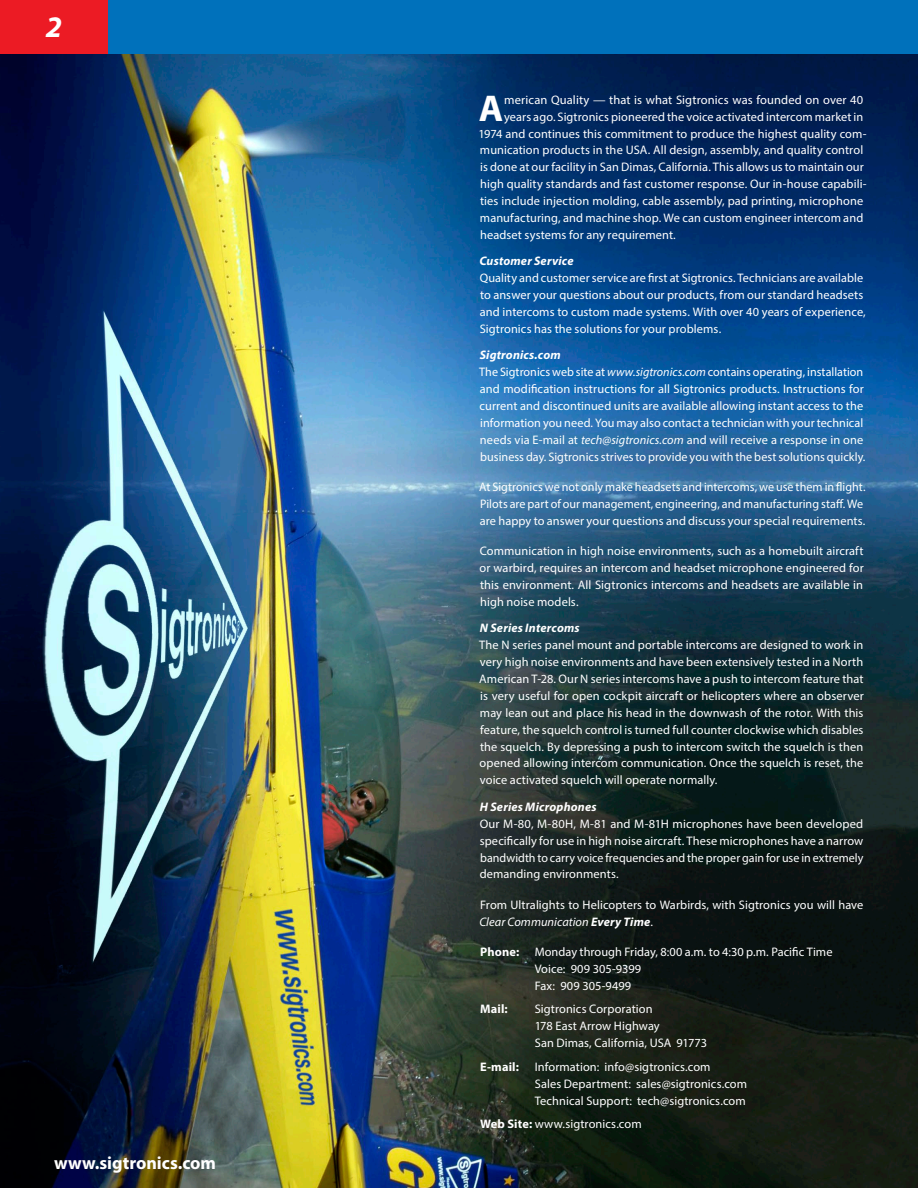
<style>
.page{position:relative;width:918px;height:1188px;background:#fff}
.page>*{position:absolute;margin:0;border:0;box-sizing:border-box;transform-origin:0 0}
.t1{font:700 37.35px "Myriad Pro";color:#fff}
.t2{font:italic 700 30px "Myriad Pro";color:#fff}
.t3{font:700 18px "Myriad Pro";color:#fff}
.t4{font:12.3px/16.8px "Myriad Pro";letter-spacing:.005em;color:#fff}
.t5{font:italic 700 12.3px "Myriad Pro";letter-spacing:.015em;color:#fff}
.t6{font:700 12.3px "Myriad Pro";letter-spacing:.01em;color:#fff}
.s1{font-style:italic}
.s2{font-weight:700;font-style:italic}
.s3{font-weight:700}
</style>
<div class="page">
<div style="left:0;top:0;width:108px;height:54px;background:#ec1b24"></div>
<div style="left:108px;top:0;width:810px;height:54px;background:#0071bb"></div>
<img style="left:0;top:54px;width:918px;height:1134px">
<p class="t2" style="left:46px;top:7px;width:18px">2</p>
<p class="t3" style="left:54px;top:1151px;width:164px">www.sigtronics.com</p>
<p class="t1" style="left:479px;top:84px;width:26px">A</p>
<p class="t4" style="left:504px;top:91px;width:360px">merican Quality — that is what Sigtronics was founded on over 40</p>
<p class="t4" style="left:504px;top:108px;width:361px">years ago. Sigtronics pioneered the voice activated intercom market in</p>
<p class="t4" style="left:479px;top:125px;width:390px">1974 and continues this commitment to produce the highest quality com-</p>
<p class="t4" style="left:480px;top:142px;width:385px">munication products in the USA. All design, assembly, and quality control</p>
<p class="t4" style="left:480px;top:159px;width:385px">is done at our facility in San Dimas, California. This allows us to maintain our</p>
<p class="t4" style="left:480px;top:175px;width:388px">high quality standards and fast customer response. Our in-house capabili-</p>
<p class="t4" style="left:480px;top:192px;width:385px">ties include injection molding, cable assembly, pad printing, microphone</p>
<p class="t4" style="left:480px;top:209px;width:385px">manufacturing, and machine shop. We can custom engineer intercom and</p>
<p class="t4" style="left:480px;top:226px;width:197px">headset systems for any requirement.</p>
<p class="t5" style="left:479px;top:253px;width:96px">Customer Service</p>
<p class="t4" style="left:480px;top:270px;width:388px">Quality and customer service are first at Sigtronics. Technicians are available to answer your questions about our products, from our standard headsets and intercoms to custom made systems. With over 40 years of experience, Sigtronics has the solutions for your problems.</p>
<p class="t5" style="left:480px;top:347px;width:83px">Sigtronics.com</p>
<p class="t4" style="left:479px;top:364px;width:388px">The Sigtronics web site at <span class="s1">www.sigtronics.com</span> contains operating, installation and modification instructions for all Sigtronics products. Instructions for current and discontinued units are available allowing instant access to the information you need. You may also contact a technician with your technical needs via E-mail at <span class="s1">tech@sigtronics.com</span> and will receive a response in one business day. Sigtronics strives to provide you with the best solutions quickly.</p>
<p class="t4" style="left:479px;top:478px;width:388px">At Sigtronics we not only make headsets and intercoms, we use them in flight.<br>Pilots are part of our management, engineering, and manufacturing staff. We are happy to answer your questions and discuss your special requirements.</p>
<p class="t4" style="left:480px;top:543px;width:386px;text-align:justify">Communication in high noise environments, such as a homebuilt aircraft or warbird, requires an intercom and headset microphone engineered for this environment. All Sigtronics intercoms and headsets are available in high noise models.</p>
<p class="t5" style="left:480px;top:620px;width:101px">N Series Intercoms</p>
<p class="t4" style="left:479px;top:637px;width:386px;text-align:justify">The N series panel mount and portable intercoms are designed to work in very high noise environments and have been extensively tested in a North American T-28. Our N series intercoms have a push to intercom feature that is very useful for open cockpit aircraft or helicopters where an observer may lean out and place his head in the downwash of the rotor. With this feature, the squelch control is turned full counter clockwise which disables the squelch. By depressing a push to intercom switch the squelch is then opened allowing intercom communication. Once the squelch is reset, the voice activated squelch will operate normally.</p>
<p class="t5" style="left:480px;top:799px;width:118px">H Series Microphones</p>
<p class="t4" style="left:480px;top:815px;width:385px;text-align:justify">Our M-80, M-80H, M-81 and M-81H microphones have been developed specifically for use in high noise aircraft. These microphones have a narrow bandwidth to carry voice frequencies and the proper gain for use in extremely demanding environments.</p>
<p class="t4" style="left:479px;top:896px;width:385px">From Ultralights to Helicopters to Warbirds, with Sigtronics you will have<br><span class="s1">Clear Communication</span> <span class="s2">Every Time</span>.</p>
<p class="t4" style="left:480px;top:943px;width:354px"><span class="s3">Phone:</span> Monday through Friday, 8:00 a.m. to 4:30 p.m. Pacific Time</p>
<p class="t4" style="left:535px;top:960px;width:108px">Voice: 909 305-9399</p>
<p class="t4" style="left:535px;top:977px;width:98px">Fax: 909 305-9499</p>
<p class="t6" style="left:480px;top:1001px;width:29px">Mail:</p>
<p class="t4" style="left:535px;top:1001px;width:119px">Sigtronics Corporation</p>
<p class="t4" style="left:535px;top:1018px;width:127px">178 East Arrow Highway</p>
<p class="t4" style="left:535px;top:1034px;width:174px">San Dimas, California, USA 91773</p>
<p class="t6" style="left:480px;top:1059px;width:40px">E-mail:</p>
<p class="t4" style="left:535px;top:1058px;width:177px">Information: info@sigtronics.com</p>
<p class="t4" style="left:535px;top:1075px;width:214px">Sales Department: sales@sigtronics.com</p>
<p class="t4" style="left:535px;top:1092px;width:212px">Technical Support: tech@sigtronics.com</p>
<p class="t4" style="left:480px;top:1115px;width:163px"><span class="s3">Web Site:</span> www.sigtronics.com</p>
</div>
